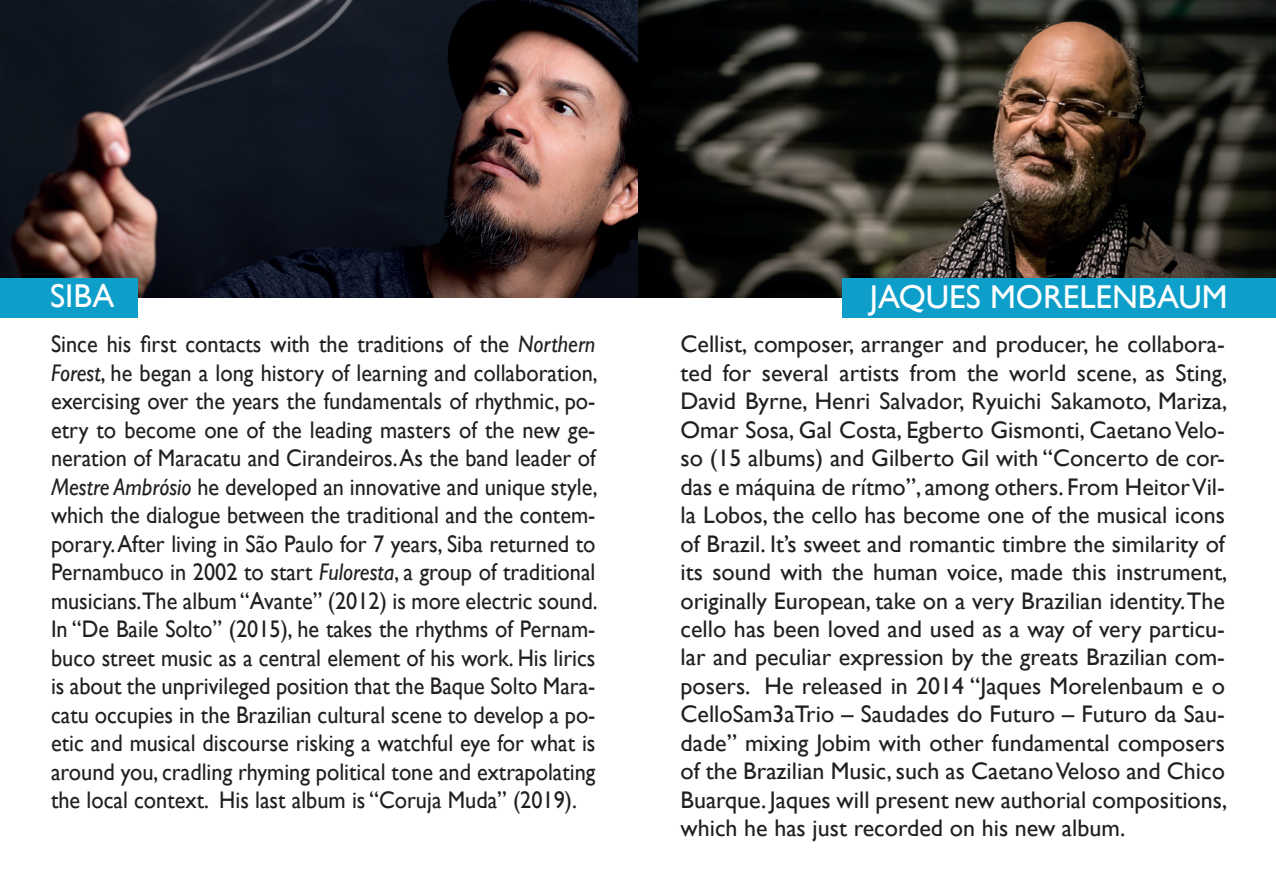
<style>
.page{position:relative;width:1276px;height:893px;background:#fff}
.page>*{position:absolute;margin:0;border:0;box-sizing:border-box;transform-origin:0 0}
.t1{font:33px "Gill Sans";color:#fff}
.t2{font:24px/28.5px "Gill Sans";color:#231f20;text-align:justify;scale:.93 1}
.t3{font:24px/28.5px "Gill Sans";color:#231f20;text-align:justify}
.s1{font-style:italic}
</style>
<div class="page">
<img style="left:0;top:0;width:1276px;height:298px">
<div style="left:0;top:278px;width:138px;height:39px;background:#0d9fc9"></div>
<div style="left:842px;top:278px;width:434px;height:39px;background:#0d9fc9"></div>
<h1 class="t1" style="left:50px;top:276px;width:66px">SIBA</h1>
<h1 class="t1" style="left:870px;top:277px;width:30px">Jaques</h1>
<h1 class="t1" style="left:990px;top:277px;width:48px">Morelenbaum</h1>
<p class="t2" style="left:51px;top:329px;width:589px">Since his first contacts with the traditions of the <span class="s1">Northern Forest</span>, he began a long history of learning and collaboration, exercising over the years the fundamentals of rhythmic, po&shy;etry to become one of the leading masters of the new ge&shy;neration of Maracatu and Cirandeiros. As the band leader of <span class="s1">Mestre Ambrósio</span> he developed an innovative and unique style, which the dialogue between the traditional and the contem&shy;porary. After living in São Paulo for 7 years, Siba returned to Pernambuco in 2002 to start <span class="s1">Fuloresta</span>, a group of traditional musicians.The album “Avante” (2012) is more electric sound.<br>In “De Baile Solto” (2015), he takes the rhythms of Pernam&shy;buco street music as a central element of his work. His lirics is about the unprivileged position that the Baque Solto Mara&shy;catu occupies in the Brazilian cultural scene to develop a po&shy;etic and musical discourse risking a watchful eye for what is around you, cradling rhyming political tone and extrapolating the local context. His last album is “Coruja Muda” (2019).</p>
<p class="t3" style="left:680px;top:329px;width:548px">Cellist, composer, arranger and producer, he collabora&shy;ted for several artists from the world scene, as Sting, David Byrne, Henri Salvador, Ryuichi Sakamoto, Mariza, Omar Sosa, Gal Costa, Egberto Gismonti, Caetano Velo&shy;so (15 albums) and Gilberto Gil with “Concerto de cor&shy;das e máquina de rítmo”, among others. From Heitor Vil&shy;la Lobos, the cello has become one of the musical icons of Brazil. It’s sweet and romantic timbre the similarity of its sound with the human voice, made this instrument, originally European, take on a very Brazilian identity. The cello has been loved and used as a way of very particu&shy;lar and peculiar expression by the greats Brazilian com&shy;posers. He released in 2014 “Jaques Morelenbaum e o CelloSam3aTrio – Saudades do Futuro – Futuro da Sau&shy;dade” mixing Jobim with other fundamental composers of the Brazilian Music, such as Caetano Veloso and Chico Buarque. Jaques will present new authorial compositions, which he has just recorded on his new album.</p>
</div>
